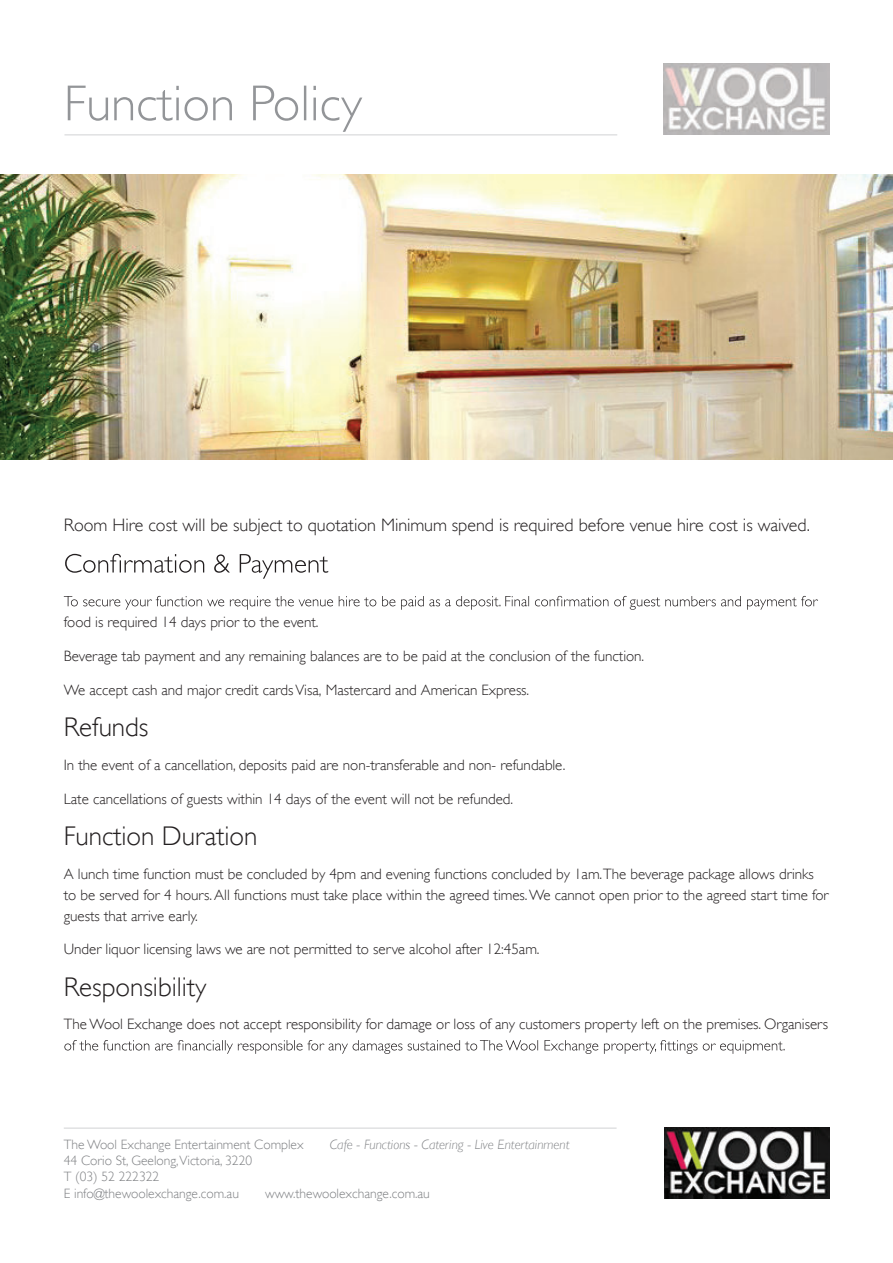
<style>
.page{position:relative;width:893px;height:1263px;background:#fff}
.page>*{position:absolute;margin:0;border:0;box-sizing:border-box;transform-origin:0 0}
.t1{font:300 51px "Gill Sans";color:#939598}
.t2{font:300 27px "Gill Sans";color:#231f20}
.t3{font:300 18px "Gill Sans";color:#231f20}
.t4{font:300 15px/21px "Gill Sans";color:#231f20}
.t5{font:300 13.5px/16.2px "Gill Sans";color:#808285}
.t6{font:italic 300 13.5px "Gill Sans";color:#808285}
</style>
<div class="page">
<img style="left:663px;top:64px;width:166px;height:70px">
<hr style="left:64px;top:1128px;width:553px;height:1px;background:#d1d2d4">
<img style="left:664px;top:1128px;width:166px;height:70px">
<hr style="left:64px;top:134px;width:553px;height:1px;background:#d1d2d4">
<svg style="left:65px;top:554px;width:263px;height:25px"></svg>
<svg style="left:64px;top:596px;width:754px;height:14px"></svg>
<svg style="left:64px;top:1040px;width:720px;height:14px"></svg>
<img style="left:0;top:174px;width:893px;height:285px">
<h1 class="t1" style="left:64px;top:73px;width:300px">Function Policy</h1>
<p class="t3" style="left:64px;top:515px;width:748px">Room Hire cost will be subject to quotation Minimum spend is required before venue hire cost is waived.</p>
<p class="t4" style="left:64px;top:612px;width:256px">food is required 14 days prior to the event.</p>
<p class="t4" style="left:64px;top:645px;width:582px">Beverage tab payment and any remaining balances are to be paid at the conclusion of the function.</p>
<p class="t4" style="left:64px;top:679px;width:467px">We accept cash and major credit cards Visa, Mastercard and American Express.</p>
<h2 class="t2" style="left:64px;top:711px;width:86px">Refunds</h2>
<p class="t4" style="left:64px;top:754px;width:503px">In the event of a cancellation, deposits paid are non-transferable and non- refundable.</p>
<p class="t4" style="left:64px;top:788px;width:451px">Late cancellations of guests within 14 days of the event will not be refunded.</p>
<h2 class="t2" style="left:64px;top:820px;width:195px">Function Duration</h2>
<p class="t4" style="left:64px;top:863px;width:766px">A lunch time function must be concluded by 4pm and evening functions concluded by 1am.The beverage package allows drinks to be served for 4 hours. All functions must take place within the agreed times. We cannot open prior to the agreed start time for guests that arrive early.</p>
<p class="t4" style="left:64px;top:939px;width:477px">Under liquor licensing laws we are not permitted to serve alcohol after 12:45am.</p>
<h2 class="t2" style="left:64px;top:971px;width:144px">Responsibility</h2>
<p class="t4" style="left:64px;top:1014px;width:766px">The Wool Exchange does not accept responsibility for damage or loss of any customers property left on the premises. Organisers</p>
<p class="t5" style="left:64px;top:1136px;width:241px">The Wool Exchange Entertainment Complex</p>
<p class="t6" style="left:330px;top:1136px;width:241px">Cafe - Functions - Catering - Live Entertainment</p>
<p class="t5" style="left:64px;top:1152px;width:190px">44 Corio St, Geelong,Victoria, 3220<br>T (03) 52 222322<br>E info@thewoolexchange.com.au</p>
<p class="t5" style="left:265px;top:1185px;width:166px">www.thewoolexchange.com.au</p>
</div>
